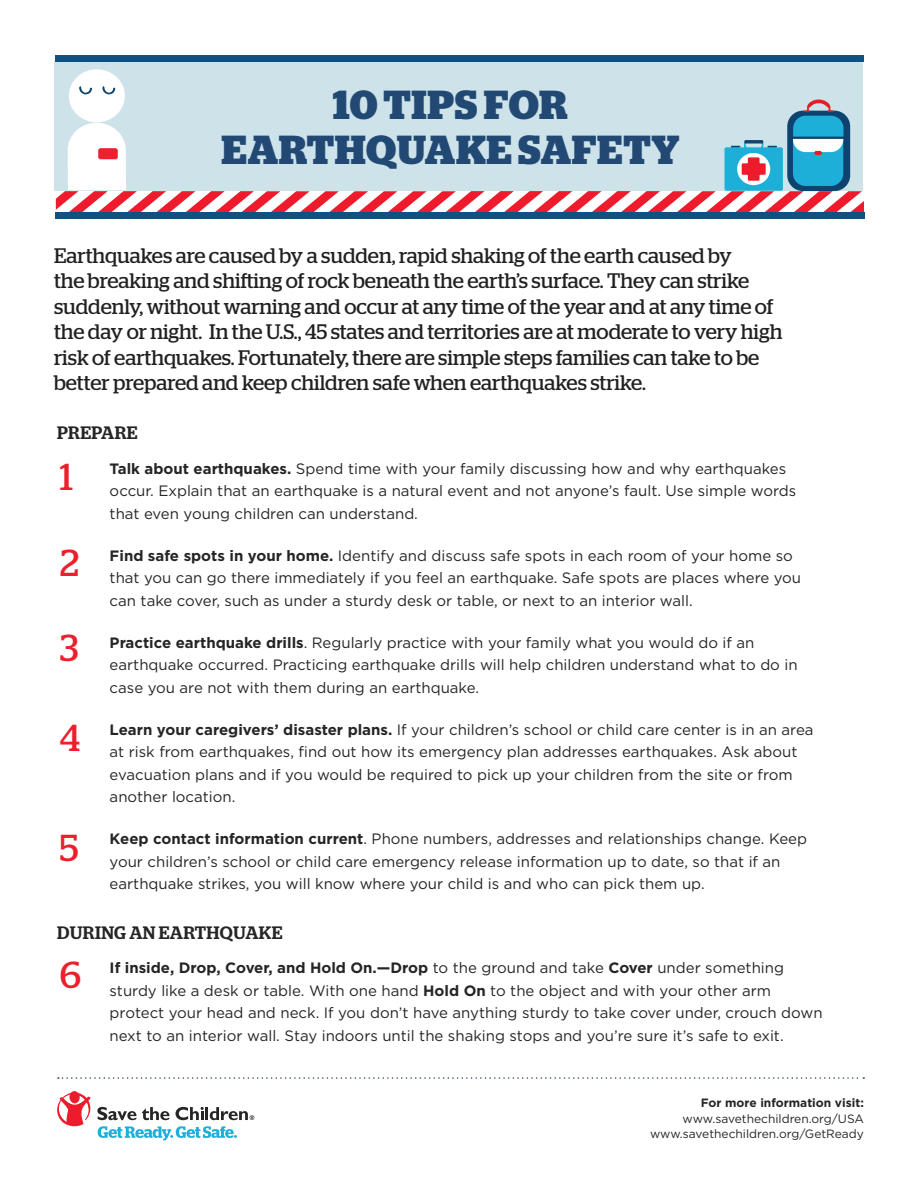
<style>
.page{position:relative;width:918px;height:1188px;background:#fff}
.page>*{position:absolute;margin:0;border:0;box-sizing:border-box;transform-origin:0 0}
.t1{font:700 40.5px/45px "Stag";letter-spacing:.02em;color:#214974;text-align:center}
.t2{font:37.5px "Stag";color:#ee1f2d}
.t3{font:21px/25.5px "Stag";color:#222020}
.t4{font:500 18px "Stag";letter-spacing:.02em;color:#242524}
.t5{font:15px/22.5px "Gotham HTF";color:#242524}
.t6{font:12px/14.4px "Gotham HTF";color:#242524;text-align:right}
.t7{font:700 12px "Gotham HTF";color:#242524}
.s1{font-weight:700}
</style>
<div class="page">
<svg style="left:57px;top:1091px;width:197px;height:49px"></svg>
<svg style="left:58px;top:1077px;width:806px;height:2px"></svg>
<div style="left:55px;top:62px;width:808px;height:129px;background:#cde2e9"></div>
<div style="left:55px;top:55px;width:809px;height:7px;background:#0f5282"></div>
<div style="left:55px;top:212px;width:810px;height:7px;background:#0f5282"></div>
<div style="left:69px;top:69px;width:56px;height:53px;background:#fff;border-radius:50%"></div>
<svg style="left:56px;top:86px;width:808px;height:126px"></svg>
<div style="left:98px;top:148px;width:20px;height:11px;background:#ee1f2f;border-radius:2px"></div>
<p class="t1" style="left:222px;top:82px;width:459px">10 TIPS FOR<br>EARTHQUAKE SAFETY</p>
<p class="t3" style="left:54px;top:242px;width:730px">Earthquakes are caused by a sudden, rapid shaking of the earth caused by<br>the breaking and shifting of rock beneath the earth’s surface. They can strike suddenly, without warning and occur at any time of the year and at any time of the day or night. In the U.S., 45 states and territories are at moderate to very high risk of earthquakes. Fortunately, there are simple steps families can take to be better prepared and keep children safe when earthquakes strike.</p>
<p class="t4" style="left:57px;top:422px;width:82px">PREPARE</p>
<p class="t5" style="left:110px;top:457px;width:688px"><span class="s1">Talk about earthquakes.</span> Spend time with your family discussing how and why earthquakes occur. Explain that an earthquake is a natural event and not anyone’s fault. Use simple words that even young children can understand.</p>
<p class="t5" style="left:110px;top:544px;width:693px"><span class="s1">Find safe spots in your home.</span> Identify and discuss safe spots in each room of your home so that you can go there immediately if you feel an earthquake. Safe spots are places where you can take cover, such as under a sturdy desk or table, or next to an interior wall.</p>
<p class="t5" style="left:110px;top:631px;width:690px"><span class="s1">Practice earthquake drills</span>. Regularly practice with your family what you would do if an earthquake occurred. Practicing earthquake drills will help children understand what to do in case you are not with them during an earthquake.</p>
<p class="t5" style="left:110px;top:718px;width:705px"><span class="s1">Learn your caregivers’ disaster plans.</span> If your children’s school or child care center is in an area at risk from earthquakes, find out how its emergency plan addresses earthquakes. Ask about evacuation plans and if you would be required to pick up your children from the site or from another location.</p>
<p class="t5" style="left:110px;top:827px;width:699px"><span class="s1">Keep contact information current</span>. Phone numbers, addresses and relationships change. Keep your children’s school or child care emergency release information up to date, so that if an earthquake strikes, you will know where your child is and who can pick them up.</p>
<p class="t4" style="left:57px;top:922px;width:227px">DURING AN EARTHQUAKE</p>
<p class="t5" style="left:110px;top:956px;width:714px"><span class="s1">If inside, Drop, Cover, and Hold On.—Drop</span> to the ground and take <span class="s1">Cover</span> under something sturdy like a desk or table. With one hand <span class="s1">Hold On</span> to the object and with your other arm protect your head and neck. If you don’t have anything sturdy to take cover under, crouch down next to an interior wall. Stay indoors until the shaking stops and you’re sure it’s safe to exit.</p>
<p class="t2" style="left:60px;top:456px;width:15px">1</p>
<p class="t2" style="left:60px;top:541px;width:21px">2</p>
<p class="t2" style="left:60px;top:627px;width:20px">3</p>
<p class="t2" style="left:60px;top:717px;width:22px">4</p>
<p class="t2" style="left:60px;top:826px;width:20px">5</p>
<p class="t2" style="left:60px;top:954px;width:23px">6</p>
<p class="t7" style="left:701px;top:1096px;width:165px">For more information visit:</p>
<p class="t6" style="left:650px;top:1112px;width:215px">www.savethechildren.org/USA www.savethechildren.org/GetReady</p>
</div>
